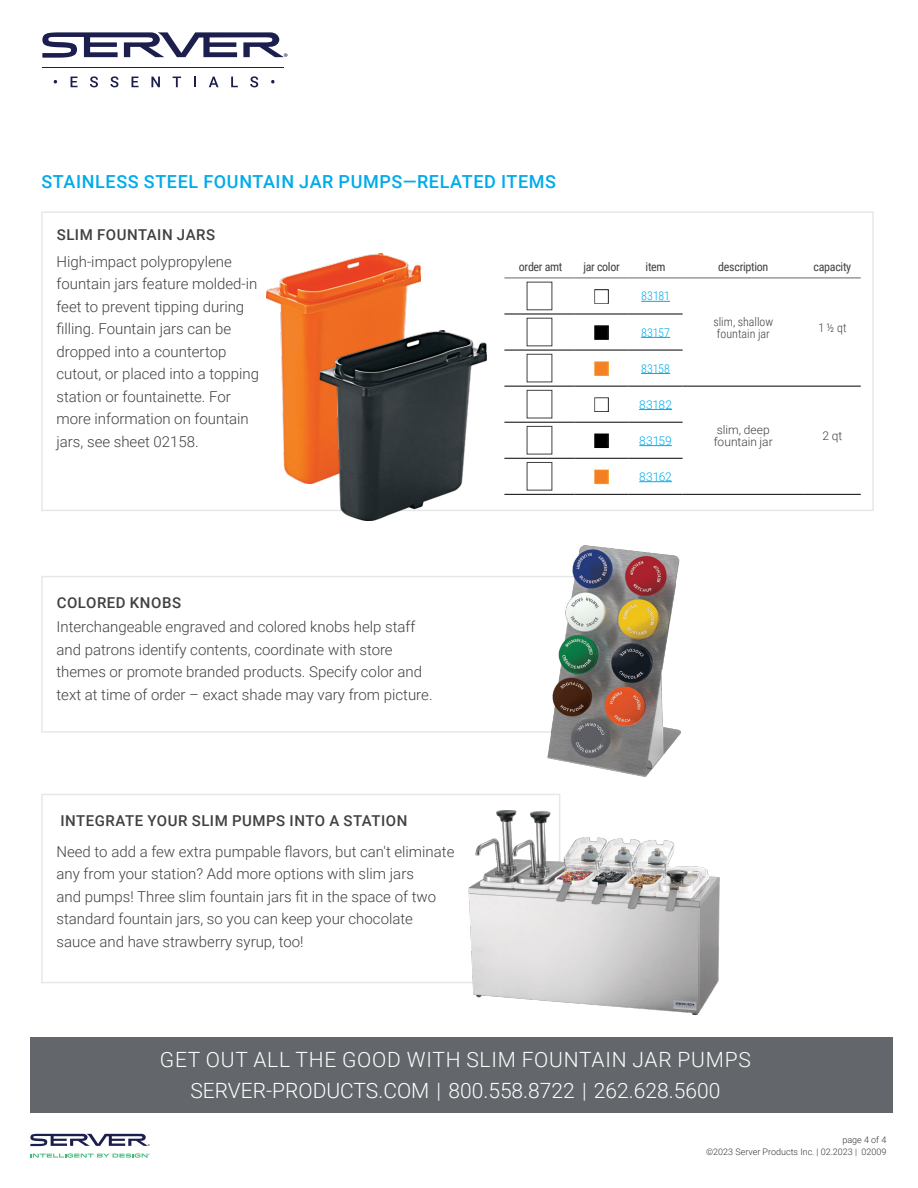
<style>
.page{position:relative;width:918px;height:1188px;background:#fff}
.page>*{position:absolute;margin:0;border:0;box-sizing:border-box;transform-origin:0 0}
.t1{font:300 21px/30.3px "Roboto";letter-spacing:.01em;color:#fff;text-align:center}
.t2{font:500 18px "Roboto";letter-spacing:.035em;color:#00abeb}
.t3{font:300 15px/22.5px "Roboto";color:#414042}
.t4{font:500 15px "Roboto";letter-spacing:.035em;color:#414042}
.t5{font:12px "Roboto Condensed";letter-spacing:-.025em;color:#414042}
.t6{font:300 12px/12px "Roboto Condensed";color:#414042}
.t7{font:300 12px/12px "Roboto";color:#414042}
.t8{font:300 12px "Roboto Condensed";color:#00abeb}
.t9{font:300 12px "Roboto";letter-spacing:-.01em;color:#00abeb}
.t10{font:300 9px/12px "Roboto";color:#333334;text-align:right}
.s1{color:#000}
.s2{color:#f99b28}
</style>
<div class="page">
<hr style="left:43px;top:67px;width:241px;height:1px;background:#1c1f4e">
<svg style="left:71px;top:77px;width:7px;height:10px"></svg>
<svg style="left:90px;top:76px;width:8px;height:11px"></svg>
<svg style="left:110px;top:76px;width:8px;height:11px"></svg>
<svg style="left:132px;top:77px;width:7px;height:10px"></svg>
<svg style="left:151px;top:77px;width:9px;height:10px"></svg>
<svg style="left:173px;top:77px;width:8px;height:10px"></svg>
<svg style="left:194px;top:77px;width:2px;height:10px"></svg>
<svg style="left:209px;top:77px;width:10px;height:10px"></svg>
<svg style="left:231px;top:77px;width:7px;height:10px"></svg>
<svg style="left:250px;top:76px;width:8px;height:11px"></svg>
<svg style="left:43px;top:32px;width:244px;height:26px"></svg>
<svg style="left:30px;top:1134px;width:120px;height:12px"></svg>
<svg style="left:30px;top:1153px;width:120px;height:5px"></svg>
<div style="left:41px;top:211px;width:833px;height:300px;border:2px solid #e6e7e8"></div>
<div style="left:41px;top:576px;width:553px;height:157px;border:2px solid #e6e7e8"></div>
<div style="left:41px;top:794px;width:519px;height:189px;border:2px solid #e6e7e8"></div>
<div style="left:30px;top:1037px;width:863px;height:76px;background:#63666a"></div>
<hr style="left:504px;top:314px;width:71px;height:1px;background:#000">
<hr style="left:575px;top:314px;width:54px;height:1px;background:#000">
<hr style="left:629px;top:314px;width:54px;height:1px;background:#000">
<hr style="left:504px;top:350px;width:71px;height:1px;background:#000">
<hr style="left:575px;top:350px;width:54px;height:1px;background:#000">
<hr style="left:629px;top:350px;width:54px;height:1px;background:#000">
<hr style="left:504px;top:386px;width:71px;height:1px;background:#000">
<hr style="left:575px;top:386px;width:54px;height:1px;background:#000">
<hr style="left:629px;top:386px;width:54px;height:1px;background:#000">
<hr style="left:504px;top:422px;width:71px;height:1px;background:#000">
<hr style="left:575px;top:422px;width:54px;height:1px;background:#000">
<hr style="left:629px;top:422px;width:54px;height:1px;background:#000">
<hr style="left:504px;top:458px;width:71px;height:1px;background:#000">
<hr style="left:575px;top:458px;width:54px;height:1px;background:#000">
<hr style="left:629px;top:458px;width:54px;height:1px;background:#000">
<hr style="left:504px;top:494px;width:71px;height:1px;background:#000">
<hr style="left:575px;top:494px;width:54px;height:1px;background:#000">
<hr style="left:629px;top:494px;width:54px;height:1px;background:#000">
<hr style="left:804px;top:386px;width:57px;height:1px;background:#000">
<hr style="left:804px;top:494px;width:57px;height:1px;background:#000">
<hr style="left:683px;top:386px;width:121px;height:1px;background:#000">
<hr style="left:683px;top:494px;width:121px;height:1px;background:#000">
<hr style="left:504px;top:278px;width:71px;height:1px;background:#63666a">
<hr style="left:575px;top:278px;width:54px;height:1px;background:#63666a">
<hr style="left:629px;top:278px;width:54px;height:1px;background:#63666a">
<hr style="left:683px;top:278px;width:121px;height:1px;background:#63666a">
<hr style="left:804px;top:278px;width:57px;height:1px;background:#63666a">
<svg style="left:641px;top:301px;width:29px;height:1px"></svg>
<svg style="left:641px;top:337px;width:29px;height:1px"></svg>
<svg style="left:641px;top:373px;width:29px;height:1px"></svg>
<hr style="left:639px;top:409px;width:33px;height:1px;background:#00abeb">
<hr style="left:639px;top:445px;width:33px;height:1px;background:#00abeb">
<hr style="left:639px;top:481px;width:33px;height:1px;background:#00abeb">
<img style="left:267px;top:254px;width:154px;height:230px">
<img style="left:464px;top:810px;width:256px;height:205px">
<img style="left:543px;top:545px;width:138px;height:232px">
<img style="left:320px;top:330px;width:166px;height:191px">
<p class="t2" style="left:41px;top:169px;width:516px">STAINLESS STEEL FOUNTAIN JAR PUMPS—RELATED ITEMS</p>
<p class="t4" style="left:57px;top:224px;width:160px">SLIM FOUNTAIN JARS</p>
<p class="t3" style="left:56px;top:250px;width:204px">High-impact polypropylene fountain jars feature molded-in feet to prevent tipping during filling. Fountain jars can be dropped into a countertop cutout, or placed into a topping station or fountainette. For more information on fountain jars, see sheet 02158.</p>
<p class="t4" style="left:57px;top:592px;width:126px">COLORED KNOBS</p>
<p class="t3" style="left:57px;top:615px;width:378px">Interchangeable engraved and colored knobs help staff and patrons identify contents, coordinate with store themes or promote branded products. Specify color and text at time of order – exact shade may vary from picture.</p>
<p class="t4" style="left:61px;top:811px;width:349px">INTEGRATE YOUR SLIM PUMPS INTO A STATION</p>
<p class="t3" style="left:57px;top:840px;width:399px">Need to add a few extra pumpable flavors, but can't eliminate any from your station? Add more options with slim jars<br>and pumps! Three slim fountain jars fit in the space of two standard fountain jars, so you can keep your chocolate sauce and have strawberry syrup, too!</p>
<p class="t5" style="left:519px;top:259px;width:45px">order amt</p>
<p class="t5" style="left:583px;top:259px;width:38px">jar color</p>
<p class="t5" style="left:646px;top:259px;width:22px">item</p>
<p class="t5" style="left:718px;top:259px;width:52px">description</p>
<p class="t5" style="left:814px;top:259px;width:39px">capacity</p>
<p class="t8" style="left:593px;top:288px;width:78px"><span class="s1">■</span> 83181</p>
<p class="t6" style="left:713px;top:315px;width:61px">slim, shallow fountain jar</p>
<p class="t6" style="left:818px;top:321px;width:30px">1 ½ qt</p>
<p class="t8" style="left:593px;top:324px;width:78px"><span class="s1">■</span> 83157</p>
<p class="t8" style="left:593px;top:360px;width:78px"><span class="s2">■</span> 83158</p>
<p class="t9" style="left:593px;top:396px;width:80px"><span class="s1">■</span> 83182</p>
<p class="t9" style="left:593px;top:432px;width:80px"><span class="s1">■</span> 83159</p>
<p class="t9" style="left:593px;top:468px;width:80px"><span class="s2">■</span> 83162</p>
<p class="t7" style="left:714px;top:423px;width:60px">slim, deep fountain jar</p>
<p class="t7" style="left:822px;top:429px;width:21px">2 qt</p>
<h1 class="t1" style="left:160px;top:1044px;width:592px">GET OUT ALL THE GOOD WITH SLIM FOUNTAIN JAR PUMPS<br>SERVER-PRODUCTS.COM | 800.558.8722 | 262.628.5600</h1>
<p class="t10" style="left:706px;top:1133px;width:182px">page 4 of 4<br>©2023 Server Products Inc. | 02.2023 | 02009</p>
</div>
